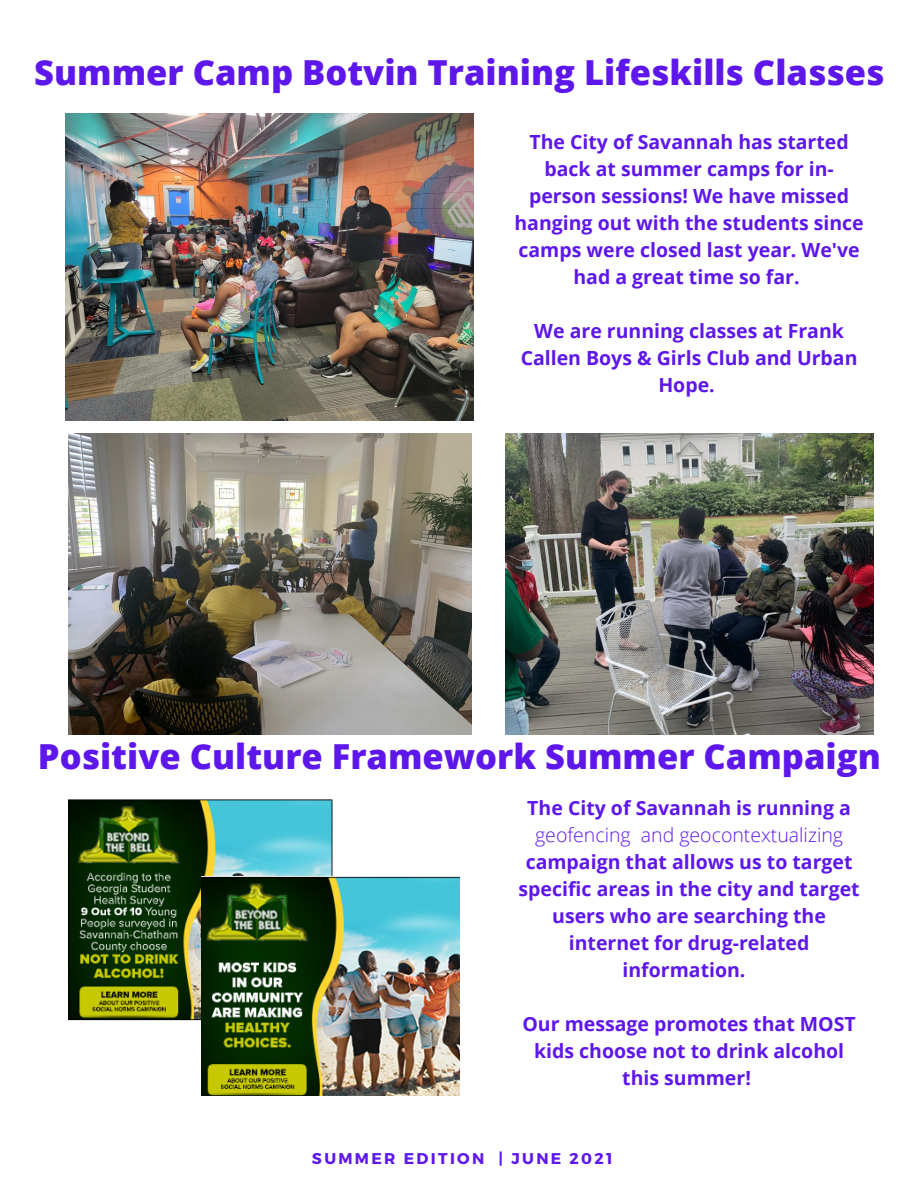
<style>
.page{position:relative;width:918px;height:1188px;background:#fff}
.page>*{position:absolute;margin:0;border:0;box-sizing:border-box;transform-origin:0 0}
.t1{font:800 34.5px "Open Sans";color:#5e17eb}
.t2{font:700 19.5px/27px "Open Sans";color:#5e17eb;text-align:center}
.t3{font:700 15.6px "Montserrat";letter-spacing:.15em;color:#5e17eb}
.s1{font-weight:300}
</style>
<div class="page">
<img style="left:65px;top:114px;width:409px;height:307px">
<img style="left:68px;top:799px;width:267px;height:222px">
<img style="left:202px;top:877px;width:257px;height:219px">
<img style="left:68px;top:433px;width:403px;height:302px">
<img style="left:505px;top:433px;width:368px;height:302px">
<p class="t1" style="left:34px;top:48px;width:852px">Summer Camp Botvin Training Lifeskills Classes</p>
<p class="t2" style="left:514px;top:128px;width:351px">The City of Savannah has started back at summer camps for in&shy;person sessions! We have missed hanging out with the students since camps were closed last year. We've had a great time so far.</p>
<p class="t2" style="left:521px;top:317px;width:338px">We are running classes at Frank<br>Callen Boys &amp; Girls Club and Urban<br>Hope.</p>
<p class="t1" style="left:38px;top:732px;width:844px">Positive Culture Framework Summer Campaign</p>
<p class="t2" style="left:519px;top:794px;width:343px">The City of Savannah is running a <span class="s1">geofencing and geocontextualizing </span>campaign that allows us to target specific areas in the city and target users who are searching the internet for drug-related information.</p>
<p class="t2" style="left:522px;top:1010px;width:335px">Our message promotes that MOST kids choose not to drink alcohol this summer!</p>
<p class="t3" style="left:312px;top:1149px;width:302px">SUMMER EDITION | JUNE 2021</p>
</div>
